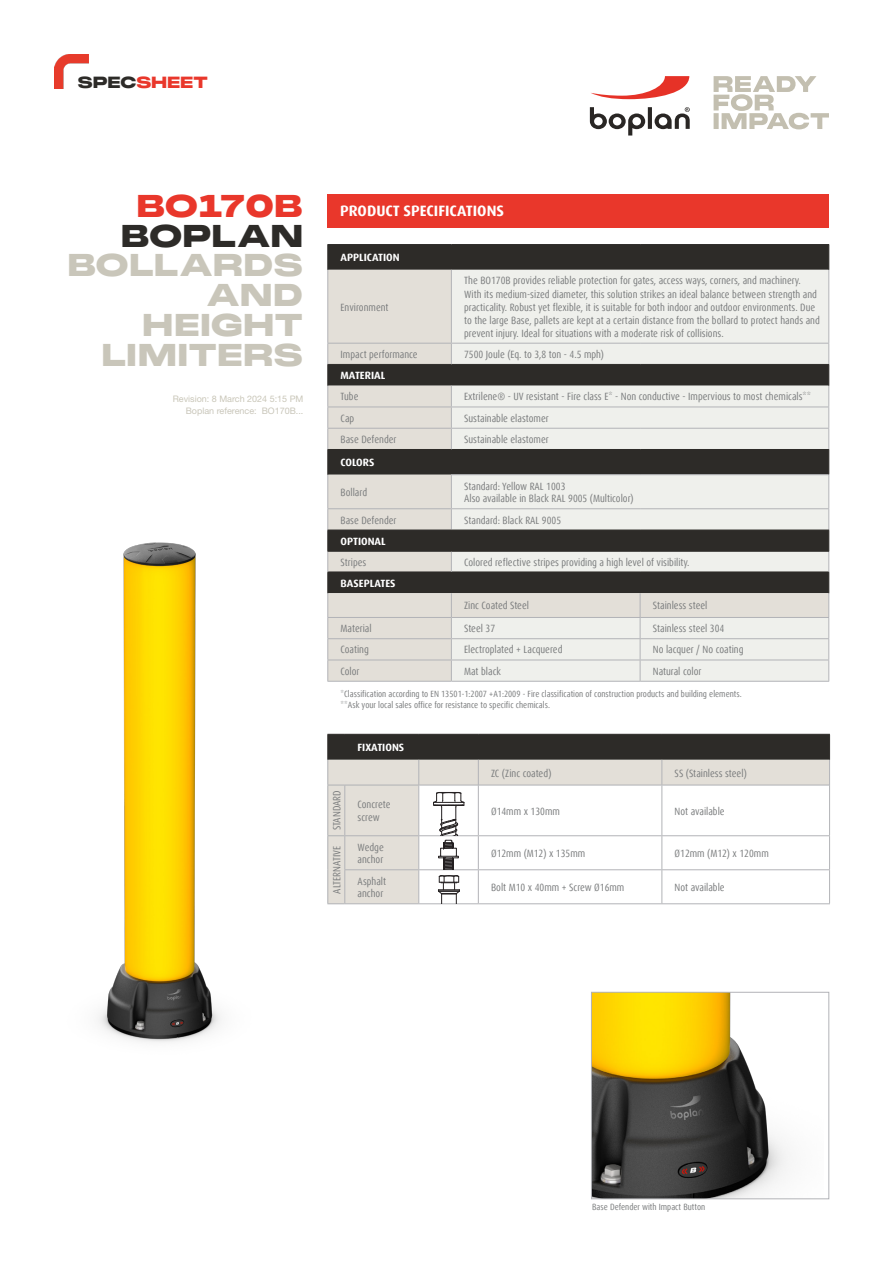
<style>
.page{position:relative;width:893px;height:1263px;background:#fff}
.page>*{position:absolute;margin:0;border:0;box-sizing:border-box;transform-origin:0 0}
.Normal_text_left{font:900 30.75px/29.7px "PP Monument Extended";letter-spacing:-.01em;color:#c9c6ba;text-align:right}
.Normal_text_left-2{font:900 30.75px "PP Monument Extended";letter-spacing:-.02em;color:#e9372b}
.Normal_text_left-3{font:900 30.75px "PP Monument Extended";letter-spacing:-.01em;color:#2d2b28}
.t1{font:900 15.75px "PP Monument Extended";letter-spacing:-.03em;color:#e9372b}
.t2{font:700 15px "Dax Offc";color:#fff}
.Table_Cell_text{font:condensed 10.5px/13.4px "Dax Offc";color:#7a7c7d}
.Table_Header{font:700 10.5px "Dax Offc";color:#fff}
.Table_Cell_text-2{font:condensed 9px "Dax Offc";color:#7a7c7d}
.small_text_under_image{font:9px "Helvetica Neue LT Pro";color:#c9c6b8}
.small_text_under_image-2{font:9px "Helvetica Neue LT Pro";color:#c9c6ba}
.s1{color:#2d2b28}
</style>
<div class="page">
<div style="left:327px;top:194px;width:502px;height:33px;background:#e9372b"></div>
<svg style="left:591px;top:76px;width:98px;height:23px"></svg>
<svg style="left:590px;top:107px;width:100px;height:29px"></svg>
<svg style="left:714px;top:76px;width:115px;height:53px"></svg>
<img style="left:54px;top:55px;width:34px;height:34px">
<img style="left:98px;top:542px;width:123px;height:501px">
<img style="left:593px;top:994px;width:195px;height:203px">
<div style="left:591px;top:992px;width:238px;height:207px;border:1px solid #b2b3b7"></div>
<div style="left:328px;top:245px;width:500px;height:25px;background:#2d2b28"></div>
<svg style="left:328px;top:270px;width:123px;height:411px;background:#bbb7b1"></svg>
<svg style="left:451px;top:270px;width:377px;height:238px;background:#c9c9c5"></svg>
<hr style="left:327px;top:364px;width:124px;height:1px;background:#2d2b28">
<hr style="left:451px;top:364px;width:189px;height:1px;background:#2d2b28">
<hr style="left:640px;top:364px;width:189px;height:1px;background:#2d2b28">
<hr style="left:327px;top:449px;width:124px;height:1px;background:#2d2b28">
<hr style="left:451px;top:449px;width:189px;height:1px;background:#2d2b28">
<hr style="left:640px;top:449px;width:189px;height:1px;background:#2d2b28">
<hr style="left:327px;top:572px;width:124px;height:1px;background:#2d2b28">
<hr style="left:451px;top:474px;width:189px;height:1px;background:#b2b3b7">
<hr style="left:640px;top:474px;width:189px;height:1px;background:#b2b3b7">
<hr style="left:327px;top:270px;width:1px;height:73px;background:#b2b3b7">
<hr style="left:451px;top:270px;width:1px;height:73px;background:#b2b3b7">
<hr style="left:828px;top:270px;width:1px;height:73px;background:#b2b3b7">
<hr style="left:327px;top:343px;width:124px;height:1px;background:#b2b3b7">
<hr style="left:451px;top:343px;width:189px;height:1px;background:#b2b3b7">
<svg style="left:451px;top:344px;width:1px;height:20px"></svg>
<hr style="left:640px;top:343px;width:189px;height:1px;background:#b2b3b7">
<hr style="left:327px;top:407px;width:124px;height:1px;background:#b2b3b7">
<hr style="left:451px;top:407px;width:189px;height:1px;background:#b2b3b7">
<hr style="left:640px;top:407px;width:189px;height:1px;background:#b2b3b7">
<hr style="left:327px;top:428px;width:124px;height:1px;background:#b2b3b7">
<hr style="left:451px;top:428px;width:189px;height:1px;background:#b2b3b7">
<svg style="left:451px;top:386px;width:1px;height:63px"></svg>
<hr style="left:640px;top:428px;width:189px;height:1px;background:#b2b3b7">
<hr style="left:327px;top:475px;width:1px;height:33px;background:#b2b3b7">
<hr style="left:451px;top:475px;width:1px;height:33px;background:#b2b3b7">
<hr style="left:828px;top:475px;width:1px;height:33px;background:#b2b3b7">
<hr style="left:327px;top:508px;width:124px;height:1px;background:#b2b3b7">
<hr style="left:451px;top:508px;width:189px;height:1px;background:#b2b3b7">
<hr style="left:640px;top:508px;width:189px;height:1px;background:#b2b3b7">
<hr style="left:327px;top:617px;width:124px;height:1px;background:#b2b3b7">
<hr style="left:327px;top:638px;width:124px;height:1px;background:#b2b3b7">
<hr style="left:327px;top:660px;width:124px;height:1px;background:#b2b3b7">
<hr style="left:327px;top:681px;width:124px;height:1px;background:#b2b3b7">
<hr style="left:451px;top:681px;width:189px;height:1px;background:#b2b3b7">
<hr style="left:640px;top:681px;width:189px;height:1px;background:#b2b3b7">
<hr style="left:327px;top:244px;width:124px;height:1px;background:#2d2b28">
<svg style="left:327px;top:245px;width:1px;height:25px"></svg>
<hr style="left:451px;top:244px;width:189px;height:1px;background:#2d2b28">
<hr style="left:640px;top:244px;width:189px;height:1px;background:#2d2b28">
<svg style="left:828px;top:245px;width:1px;height:25px"></svg>
<svg style="left:327px;top:344px;width:1px;height:131px"></svg>
<svg style="left:828px;top:344px;width:1px;height:130px"></svg>
<hr style="left:327px;top:530px;width:124px;height:1px;background:#2d2b28">
<svg style="left:327px;top:509px;width:1px;height:172px"></svg>
<svg style="left:451px;top:509px;width:378px;height:172px;background:#babab6"></svg>
<hr style="left:327px;top:551px;width:124px;height:1px;background:#2d2b28">
<hr style="left:451px;top:551px;width:189px;height:1px;background:#2d2b28">
<hr style="left:640px;top:551px;width:189px;height:1px;background:#2d2b28">
<svg style="left:327px;top:734px;width:503px;height:170px"></svg>
<h2 class="t1" style="left:78px;top:72px;width:132px"><span class="s1">SPEC</span>SHEET</h2>
<p class="Normal_text_left-2" style="left:137px;top:184px;width:168px">BO170B</p>
<p class="Normal_text_left-3" style="left:121px;top:214px;width:184px">BOPLAN</p>
<p class="Normal_text_left" style="left:67px;top:250px;width:238px">BOLLARDS<br>AND<br>HEIGHT<br>LIMITERS</p>
<p class="small_text_under_image" style="left:173px;top:393px;width:132px">Revision: 8 March 2024 5:15 PM</p>
<p class="small_text_under_image-2" style="left:186px;top:405px;width:119px">Boplan reference: BO170B...</p>
<h3 class="t2" style="left:340px;top:202px;width:165px">PRODUCT SPECIFICATIONS</h3>
<p class="Table_Header" style="left:341px;top:251px;width:61px">APPLICATION</p>
<p class="Table_Cell_text" style="left:341px;top:300px;width:50px">Environment</p>
<p class="Table_Cell_text" style="left:464px;top:274px;width:357px">The BO170B provides reliable protection for gates, access ways, corners, and machinery.<br>With its medium-sized diameter, this solution strikes an ideal balance between strength and practicality. Robust yet flexible, it is suitable for both indoor and outdoor environments. Due to the large Base, pallets are kept at a certain distance from the bollard to protect hands and prevent injury. Ideal for situations with a moderate risk of collisions.</p>
<p class="Table_Cell_text" style="left:341px;top:348px;width:79px">Impact performance</p>
<p class="Table_Cell_text" style="left:464px;top:348px;width:141px">7500 Joule (Eq. to 3,8 ton - 4.5 mph)</p>
<p class="Table_Header" style="left:341px;top:369px;width:46px">MATERIAL</p>
<p class="Table_Cell_text" style="left:341px;top:390px;width:19px">Tube</p>
<p class="Table_Cell_text" style="left:464px;top:390px;width:348px">Extrilene® - UV resistant - Fire class E* - Non conductive - Impervious to most chemicals**</p>
<p class="Table_Cell_text" style="left:341px;top:411px;width:15px">Cap</p>
<p class="Table_Cell_text" style="left:464px;top:411px;width:86px">Sustainable elastomer</p>
<p class="Table_Cell_text" style="left:341px;top:433px;width:58px">Base Defender</p>
<p class="Table_Cell_text" style="left:464px;top:433px;width:86px">Sustainable elastomer</p>
<p class="Table_Header" style="left:341px;top:456px;width:35px">COLORS</p>
<p class="Table_Cell_text" style="left:341px;top:486px;width:28px">Bollard</p>
<p class="Table_Cell_text" style="left:464px;top:479px;width:103px">Standard: Yellow RAL 1003</p>
<p class="Table_Cell_text" style="left:464px;top:492px;width:171px">Also available in Black RAL 9005 (Multicolor)</p>
<p class="Table_Cell_text" style="left:341px;top:513px;width:58px">Base Defender</p>
<p class="Table_Cell_text" style="left:464px;top:513px;width:99px">Standard: Black RAL 9005</p>
<p class="Table_Header" style="left:341px;top:534px;width:47px">OPTIONAL</p>
<p class="Table_Cell_text" style="left:341px;top:555px;width:27px">Stripes</p>
<p class="Table_Cell_text" style="left:464px;top:555px;width:227px">Colored reflective stripes providing a high level of visibility.</p>
<p class="Table_Header" style="left:341px;top:576px;width:56px">BASEPLATES</p>
<p class="Table_Cell_text" style="left:464px;top:599px;width:66px">Zinc Coated Steel</p>
<p class="Table_Cell_text" style="left:653px;top:599px;width:56px">Stainless steel</p>
<p class="Table_Cell_text" style="left:341px;top:622px;width:33px">Material</p>
<p class="Table_Cell_text" style="left:464px;top:622px;width:33px">Steel 37</p>
<p class="Table_Cell_text" style="left:653px;top:622px;width:73px">Stainless steel 304</p>
<p class="Table_Cell_text" style="left:341px;top:643px;width:30px">Coating</p>
<p class="Table_Cell_text" style="left:464px;top:643px;width:100px">Electroplated + Lacquered</p>
<p class="Table_Cell_text" style="left:653px;top:643px;width:92px">No lacquer / No coating</p>
<p class="Table_Cell_text" style="left:341px;top:664px;width:21px">Color</p>
<p class="Table_Cell_text" style="left:464px;top:664px;width:38px">Mat black</p>
<p class="Table_Cell_text" style="left:653px;top:664px;width:50px">Natural color</p>
<p class="Table_Cell_text-2" style="left:341px;top:688px;width:403px">*Classification according to EN 13501-1:2007 +A1:2009 - Fire classification of construction products and building elements.</p>
<p class="Table_Cell_text-2" style="left:341px;top:699px;width:211px">**Ask your local sales office for resistance to specific chemicals.</p>
<p class="Table_Header" style="left:358px;top:741px;width:48px">FIXATIONS</p>
<p class="Table_Cell_text" style="left:491px;top:766px;width:62px">ZC (Zinc coated)</p>
<p class="Table_Cell_text" style="left:675px;top:766px;width:74px">SS (Stainless steel)</p>
<p class="Table_Cell_text" style="left:330px;top:830px;width:42px;rotate:-90deg">STANDARD</p>
<p class="Table_Cell_text" style="left:358px;top:798px;width:35px;line-height:12.6px">Concrete screw</p>
<p class="Table_Cell_text" style="left:491px;top:804px;width:70px">Ø14mm x 130mm</p>
<p class="Table_Cell_text" style="left:675px;top:804px;width:52px">Not available</p>
<p class="Table_Cell_text" style="left:330px;top:894px;width:49px;rotate:-90deg">ALTERNATIVE</p>
<p class="Table_Cell_text" style="left:358px;top:840px;width:28px">Wedge</p>
<p class="Table_Cell_text" style="left:358px;top:853px;width:27px">anchor</p>
<p class="Table_Cell_text" style="left:491px;top:847px;width:96px">Ø12mm (M12) x 135mm</p>
<p class="Table_Cell_text" style="left:675px;top:847px;width:96px">Ø12mm (M12) x 120mm</p>
<p class="Table_Cell_text" style="left:358px;top:874px;width:30px">Asphalt</p>
<p class="Table_Cell_text" style="left:358px;top:887px;width:27px">anchor</p>
<p class="Table_Cell_text" style="left:491px;top:881px;width:135px">Bolt M10 x 40mm + Screw Ø16mm</p>
<p class="Table_Cell_text" style="left:675px;top:881px;width:52px">Not available</p>
<p class="Table_Cell_text-2" style="left:592px;top:1201px;width:115px">Base Defender with Impact Button</p>
</div>
